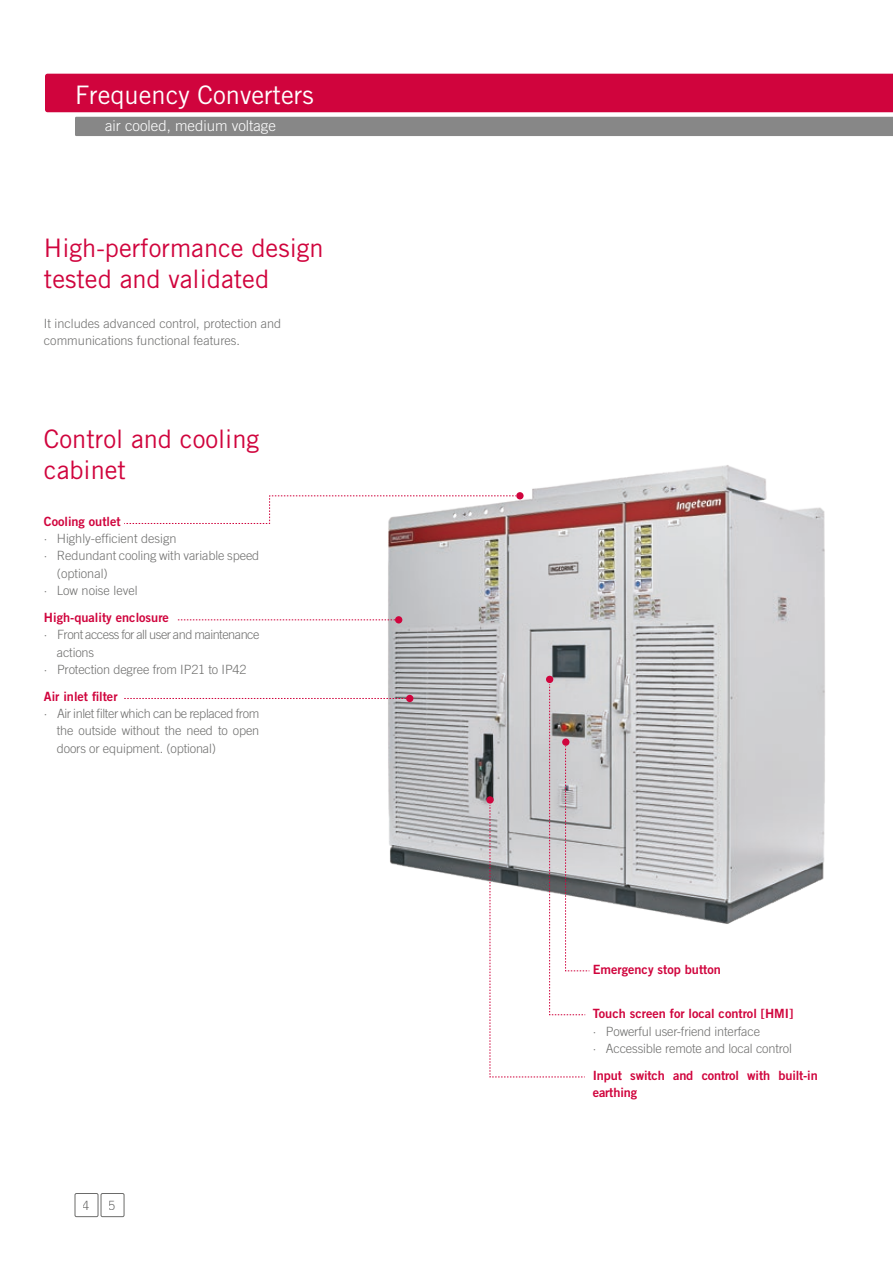
<style>
.page{position:relative;width:893px;height:1263px;background:#fff}
.page>*{position:absolute;margin:0;border:0;box-sizing:border-box;transform-origin:0 0}
.t1{font:25.5px/30.6px "Trade Gothic LT Std";color:#d0043d}
.t2{font:25.5px "Trade Gothic LT Std";color:#fff}
.t3{font:300 15px "Trade Gothic LT Std";color:#fff}
.t4{font:300 12.75px/17.2px "Trade Gothic LT Std";letter-spacing:-.01em;color:#70706f}
.t5{font:12.75px/17.2px "Trade Gothic LT Std Bd 2";color:#d0043d}
.t6{font:300 12.75px "Trade Gothic LT Std";letter-spacing:-.04em;color:#70706f}
.t7{font:300 12.75px "Trade Gothic LT Std";color:#6b6b6a}
</style>
<div class="page">
<img style="left:308px;top:465px;width:517px;height:459px">
<svg style="left:124px;top:495px;width:393px;height:29px"></svg>
<svg style="left:178px;top:619px;width:217px;height:1px"></svg>
<svg style="left:124px;top:698px;width:282px;height:1px"></svg>
<svg style="left:489px;top:684px;width:101px;height:394px"></svg>
<div style="left:516px;top:492px;width:8px;height:7px;background:#d0043d;border-radius:50%"></div>
<div style="left:395px;top:616px;width:7px;height:7px;background:#d0043d;border-radius:50%"></div>
<div style="left:406px;top:695px;width:7px;height:7px;background:#d0043d;border-radius:50%"></div>
<div style="left:546px;top:676px;width:7px;height:7px;background:#d0043d;border-radius:50%"></div>
<div style="left:486px;top:796px;width:8px;height:8px;background:#d0043d;border-radius:50%"></div>
<div style="left:562px;top:738px;width:7px;height:8px;background:#d0043d;border-radius:50%"></div>
<div style="left:75px;top:1193px;width:23px;height:24px;border:1px solid #6b6b6a;border-radius:2px"></div>
<div style="left:101px;top:1193px;width:23px;height:24px;border:1px solid #6b6b6a;border-radius:2px"></div>
<svg style="left:45px;top:74px;width:848px;height:62px;background:#be4063"></svg>
<h1 class="t2" style="left:75px;top:79px;width:240px">Frequency Converters</h1>
<p class="t3" style="left:105px;top:117px;width:172px">air cooled, medium voltage</p>
<h1 class="t1" style="left:44px;top:233px;width:281px">High-performance design tested and validated</h1>
<p class="t4" style="left:44px;top:314px;width:239px">It includes advanced control, protection and communications functional features.</p>
<h1 class="t1" style="left:44px;top:423px;width:217px">Control and cooling cabinet</h1>
<p class="t5" style="left:44px;top:512px;width:78px">Cooling outlet</p>
<p class="t4" style="left:44px;top:530px;width:134px">· Highly-efficient design</p>
<p class="t4" style="left:44px;top:547px;width:217px">· Redundant cooling with variable speed</p>
<p class="t4" style="left:57px;top:564px;width:52px">(optional)</p>
<p class="t4" style="left:44px;top:581px;width:95px">· Low noise level</p>
<p class="t5" style="left:44px;top:609px;width:127px">High-quality enclosure</p>
<p class="t6" style="left:44px;top:627px;width:217px">· Front access for all user and maintenance</p>
<p class="t4" style="left:57px;top:643px;width:39px">actions</p>
<p class="t4" style="left:44px;top:660px;width:204px">· Protection degree from IP21 to IP42</p>
<p class="t5" style="left:44px;top:687px;width:75px">Air inlet filter</p>
<p class="t4" style="left:57px;top:705px;width:204px;text-align:justify;text-indent:-13px">· Air inlet filter which can be replaced from the outside without the need to open doors or equipment. (optional)</p>
<p class="t7" style="left:83px;top:1197px;width:9px">4</p>
<p class="t7" style="left:109px;top:1197px;width:9px">5</p>
<p class="t5" style="left:593px;top:961px;width:130px">Emergency stop button</p>
<p class="t5" style="left:593px;top:1005px;width:202px">Touch screen for local control [HMI]</p>
<p class="t4" style="left:593px;top:1022px;width:201px">· Powerful user-friend interface<br>· Accessible remote and local control</p>
<p class="t5" style="left:593px;top:1067px;width:226px">Input switch and control with built-in earthing</p>
</div>
